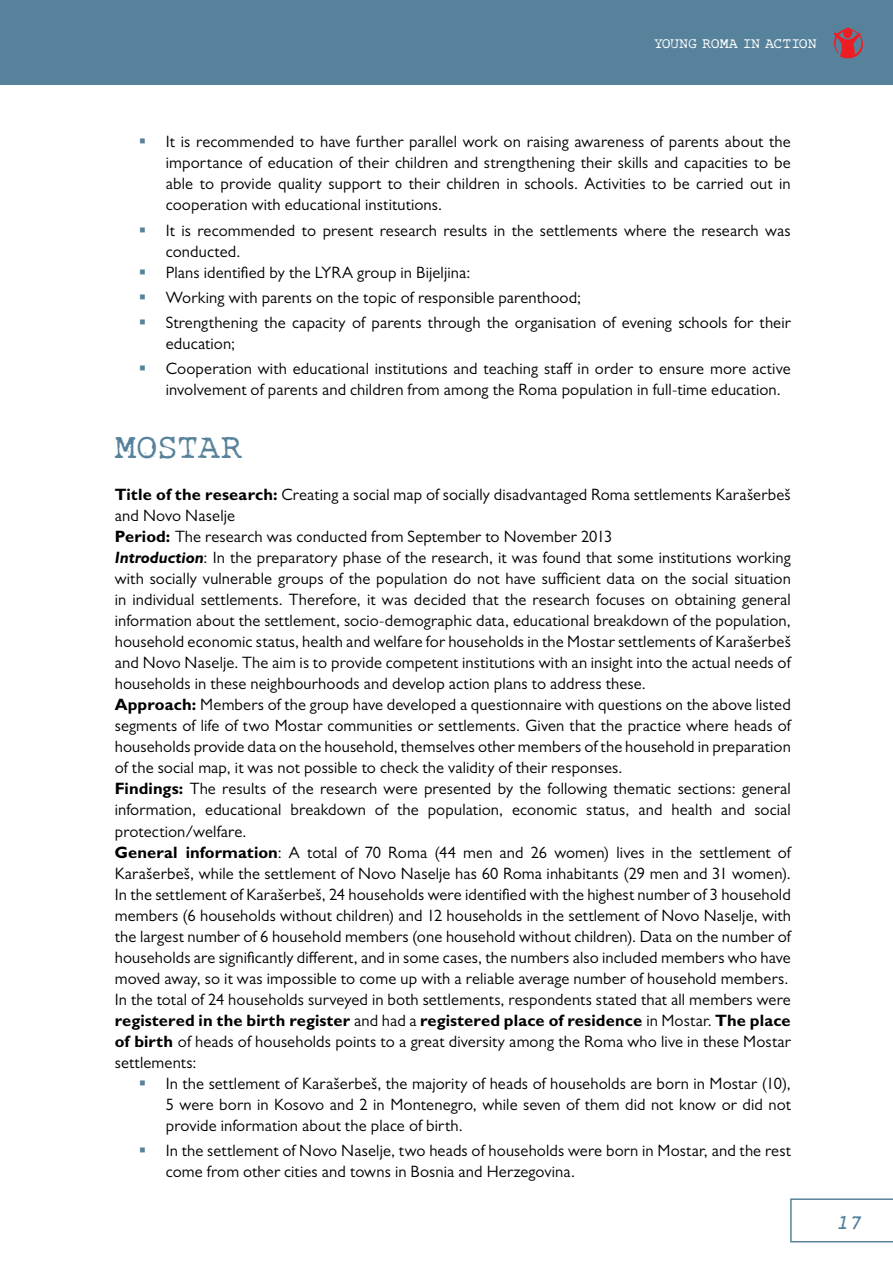
<style>
.page{position:relative;width:893px;height:1263px;background:#fff}
.page>*{position:absolute;margin:0;border:0;box-sizing:border-box;transform-origin:0 0}
.t1{font:36px "Rough Typewriter";color:#57829b}
.t2{font:italic 700 21px "Rough Typewriter";color:#57829b}
.t3{font:16.5px/21px "Gill Sans MT Pro";letter-spacing:.01em;color:#000}
.t4{font:15px "Rough Typewriter";color:#fff}
.s1{font-weight:700}
.s2{font-weight:700;font-style:italic}
</style>
<div class="page">
<div style="left:0;top:0;width:893px;height:85px;background:#57829b"></div>
<svg style="left:790px;top:1198px;width:103px;height:44px"></svg>
<svg style="left:833px;top:28px;width:30px;height:31px"></svg>
<p class="t4" style="left:654px;top:35px;width:121px">YOUNG ROMA IN ACTION</p>
<p class="t3" style="left:166px;top:131px;width:626px;text-align:justify">It is recommended to have further parallel work on raising awareness of parents about the importance of education of their children and strengthening their skills and capacities to be able to provide quality support to their children in schools. Activities to be carried out in cooperation with educational institutions.</p>
<p class="t3" style="left:166px;top:219px;width:626px">It is recommended to present research results in the settlements where the research was conducted.<br>Plans identified by the LYRA group in Bijeljina:</p>
<p class="t3" style="left:166px;top:285px;width:627px;line-height:25.2px">Working with parents on the topic of responsible parenthood;<br>Strengthening the capacity of parents through the organisation of evening schools for their</p>
<p class="t3" style="left:166px;top:331px;width:626px;line-height:25.2px">education;<br>Cooperation with educational institutions and teaching staff in order to ensure more active</p>
<p class="t3" style="left:166px;top:379px;width:617px">involvement of parents and children from among the Roma population in full-time education.</p>
<h1 class="t1" style="left:115px;top:427px;width:43px">MOSTA</h1>
<h1 class="t1" style="left:221px;top:427px;width:23px">R</h1>
<p class="t3" style="left:115px;top:484px;width:678px"><span class="s1">Title of the research:</span> Creating a social map of socially disadvantaged Roma settlements Karašerbeš and Novo Naselje<br><span class="s1">Period:</span> The research was conducted from September to November 2013<br><span class="s2">Introduction</span>: In the preparatory phase of the research, it was found that some institutions working with socially vulnerable groups of the population do not have sufficient data on the social situation in individual settlements. Therefore, it was decided that the research focuses on obtaining general information about the settlement, socio-demographic data, educational breakdown of the population, household economic status, health and welfare for households in the Mostar settlements of Karašerbeš and Novo Naselje. The aim is to provide competent institutions with an insight into the actual needs of households in these neighbourhoods and develop action plans to address these.<br><span class="s1">Approach:</span> Members of the group have developed a questionnaire with questions on the above listed segments of life of two Mostar communities or settlements. Given that the practice where heads of households provide data on the household, themselves other members of the household in preparation of the social map, it was not possible to check the validity of their responses.<br><span class="s1">Findings:</span> The results of the research were presented by the following thematic sections: general information, educational breakdown of the population, economic status, and health and social protection/welfare.<br><span class="s1">General information</span>: A total of 70 Roma (44 men and 26 women) lives in the settlement of Karašerbeš, while the settlement of Novo Naselje has 60 Roma inhabitants (29 men and 31 women).<br>In the settlement of Karašerbeš, 24 households were identified with the highest number of 3 household members (6 households without children) and 12 households in the settlement of Novo Naselje, with the largest number of 6 household members (one household without children). Data on the number of households are significantly different, and in some cases, the numbers also included members who have moved away, so it was impossible to come up with a reliable average number of household members.<br>In the total of 24 households surveyed in both settlements, respondents stated that all members were <span class="s1">registered in the birth register</span> and had a <span class="s1">registered place of residence</span> in Mostar. <span class="s1">The place of birth</span> of heads of households points to a great diversity among the Roma who live in these Mostar settlements:</p>
<p class="t3" style="left:166px;top:1072px;width:626px;text-align:justify">In the settlement of Karašerbeš, the majority of heads of households are born in Mostar (10), 5 were born in Kosovo and 2 in Montenegro, while seven of them did not know or did not provide information about the place of birth.</p>
<p class="t3" style="left:166px;top:1140px;width:627px">In the settlement of Novo Naselje, two heads of households were born in Mostar, and the rest come from other cities and towns in Bosnia and Herzegovina.</p>
<p class="t2" style="left:836px;top:1210px;width:27px">17</p>
</div>
